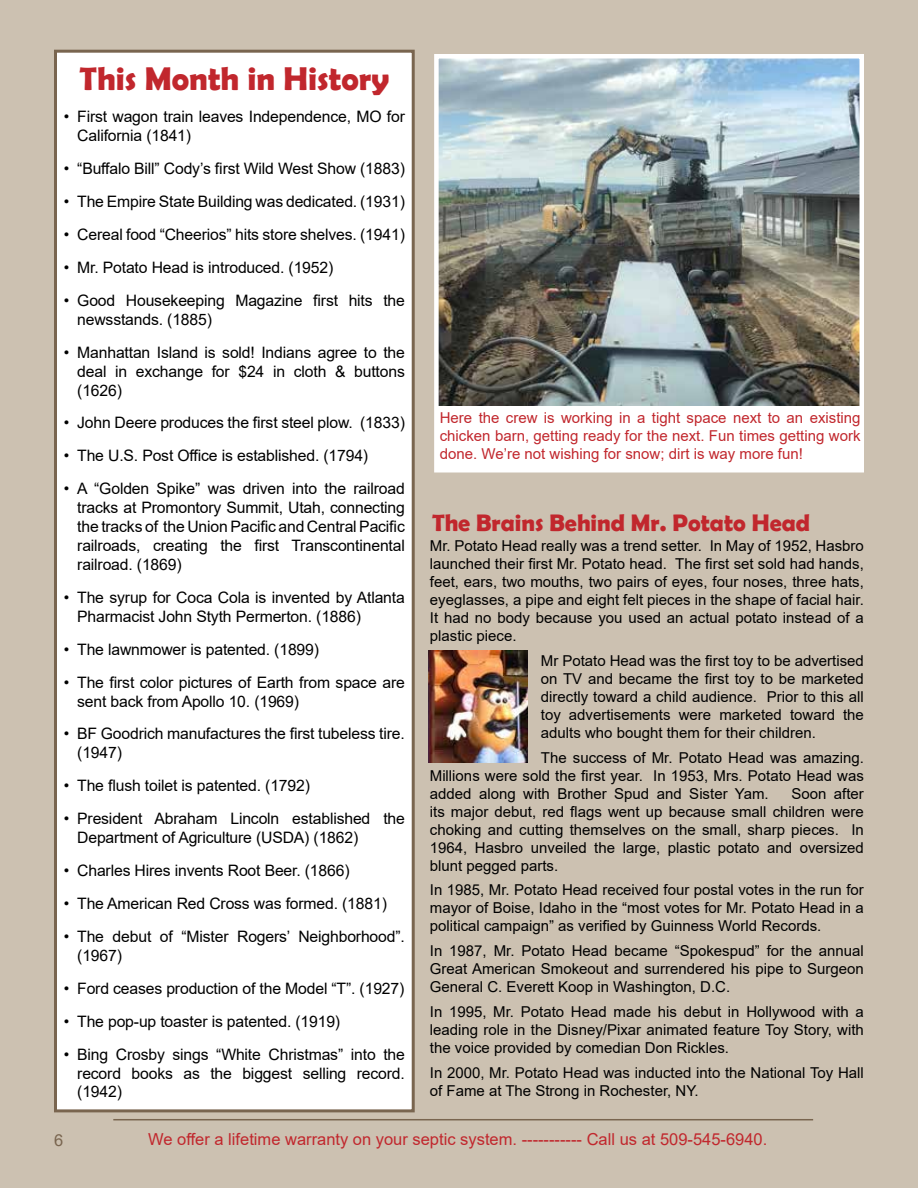
<style>
.page{position:relative;width:918px;height:1188px;background:#ccc1b1}
.page>*{position:absolute;margin:0;border:0;box-sizing:border-box;transform-origin:0 0}
.t1{font:700 33px "Berlin Sans FB Demi";color:#c1272d}
.t2{font:700 24px "Berlin Sans FB Demi";color:#c1272d}
.t3{font:16.5px "Arial";color:#c1272d}
.t4{font:16.5px "Arial";color:#79654f}
.t5{font:15.75px/18.9px "Arial";letter-spacing:-.01em;color:#000}
.t6{font:15px/18px "Arial";color:#000;text-align:justify}
.t7{font:15px/18px "Arial";color:#c1272d;text-align:justify}
</style>
<div class="page">
<hr style="left:113px;top:1119px;width:700px;height:1px;background:#79654f">
<div style="left:56px;top:51px;width:357px;height:1060px;background:#fff"></div>
<div style="left:54px;top:50px;width:361px;height:1062px;border:3px solid #79654f"></div>
<img style="left:439px;top:59px;width:420px;height:347px">
<div style="left:434px;top:54px;width:430px;height:418px;border:4px solid #fff"></div>
<div style="left:436px;top:408px;width:428px;height:54px;background:#fff"></div>
<img style="left:428px;top:651px;width:99px;height:111px">
<h1 class="t1" style="left:80px;top:59px;width:311px">This Month in History</h1>
<p class="t5" style="left:77px;top:107px;width:329px;text-indent:-13px">• First wagon train leaves Independence, MO for<br>California (1841)</p>
<p class="t5" style="left:64px;top:159px;width:343px">• “Buffalo Bill” Cody’s first Wild West Show (1883)</p>
<p class="t5" style="left:64px;top:192px;width:343px">• The Empire State Building was dedicated. (1931)</p>
<p class="t5" style="left:64px;top:225px;width:343px">• Cereal food “Cheerios” hits store shelves. (1941)</p>
<p class="t5" style="left:64px;top:258px;width:271px">• Mr. Potato Head is introduced. (1952)</p>
<p class="t5" style="left:77px;top:291px;width:329px;text-indent:-13px">• Good Housekeeping Magazine first hits the newsstands. (1885)</p>
<p class="t5" style="left:77px;top:343px;width:329px;text-align:justify;text-indent:-13px">• Manhattan Island is sold! Indians agree to the deal in exchange for $24 in cloth &amp; buttons (1626)</p>
<p class="t5" style="left:64px;top:413px;width:343px">• John Deere produces the first steel plow. (1833)</p>
<p class="t5" style="left:64px;top:446px;width:306px">• The U.S. Post Office is established. (1794)</p>
<p class="t5" style="left:77px;top:479px;width:329px;text-align:justify;text-indent:-13px">• A “Golden Spike” was driven into the railroad tracks at Promontory Summit, Utah, connecting the tracks of the Union Pacific and Central Pacific railroads, creating the first Transcontinental railroad. (1869)</p>
<p class="t5" style="left:77px;top:588px;width:329px;text-indent:-13px">• The syrup for Coca Cola is invented by Atlanta<br>Pharmacist John Styth Permerton. (1886)</p>
<p class="t5" style="left:64px;top:640px;width:257px">• The lawnmower is patented. (1899)</p>
<p class="t5" style="left:77px;top:673px;width:329px;text-indent:-13px">• The first color pictures of Earth from space are sent back from Apollo 10. (1969)</p>
<p class="t5" style="left:77px;top:724px;width:329px;text-indent:-13px">• BF Goodrich manufactures the first tubeless tire. (1947)</p>
<p class="t5" style="left:64px;top:776px;width:248px">• The flush toilet is patented. (1792)</p>
<p class="t5" style="left:77px;top:809px;width:329px;text-indent:-13px">• President Abraham Lincoln established the<br>Department of Agriculture (USDA) (1862)</p>
<p class="t5" style="left:64px;top:861px;width:287px">• Charles Hires invents Root Beer. (1866)</p>
<p class="t5" style="left:64px;top:894px;width:325px">• The American Red Cross was formed. (1881)</p>
<p class="t5" style="left:77px;top:927px;width:329px;text-indent:-13px">• The debut of “Mister Rogers’ Neighborhood”. (1967)</p>
<p class="t5" style="left:64px;top:979px;width:342px">• Ford ceases production of the Model “T”. (1927)</p>
<p class="t5" style="left:64px;top:1012px;width:278px">• The pop-up toaster is patented. (1919)</p>
<p class="t5" style="left:77px;top:1045px;width:329px;text-align:justify;text-indent:-13px">• Bing Crosby sings “White Christmas” into the record books as the biggest selling record. (1942)</p>
<p class="t7" style="left:440px;top:408px;width:422px">Here the crew is working in a tight space next to an existing chicken barn, getting ready for the next. Fun times getting work done. We’re not wishing for snow; dirt is way more fun!</p>
<h2 class="t2" style="left:432px;top:509px;width:380px">The Brains Behind Mr. Potato Head</h2>
<p class="t6" style="left:430px;top:537px;width:436px">Mr. Potato Head really was a trend setter. In May of 1952, Hasbro launched their first Mr. Potato head. The first set sold had hands, feet, ears, two mouths, two pairs of eyes, four noses, three hats, eyeglasses, a pipe and eight felt pieces in the shape of facial hair.<br>It had no body because you used an actual potato instead of a plastic piece.</p>
<p class="t6" style="left:541px;top:652px;width:325px">Mr Potato Head was the first toy to be advertised on TV and became the first toy to be marketed directly toward a child audience. Prior to this all toy advertisements were marketed toward the adults who bought them for their children.</p>
<p class="t6" style="left:430px;top:748px;width:436px;text-indent:111px">The success of Mr. Potato Head was amazing.<br>Millions were sold the first year. In 1953, Mrs. Potato Head was added along with Brother Spud and Sister Yam.</p>
<p class="t6" style="left:430px;top:784px;width:436px;text-indent:362px">Soon after its major debut, red flags went up because small children were choking and cutting themselves on the small, sharp pieces. In 1964, Hasbro unveiled the large, plastic potato and oversized blunt pegged parts.</p>
<p class="t6" style="left:430px;top:881px;width:436px">In 1985, Mr. Potato Head received four postal votes in the run for mayor of Boise, Idaho in the “most votes for Mr. Potato Head in a political campaign” as verified by Guinness World Records.</p>
<p class="t6" style="left:430px;top:942px;width:436px">In 1987, Mr. Potato Head became “Spokespud” for the annual Great American Smokeout and surrendered his pipe to Surgeon General C. Everett Koop in Washington, D.C.</p>
<p class="t6" style="left:430px;top:1003px;width:436px">In 1995, Mr. Potato Head made his debut in Hollywood with a leading role in the Disney/Pixar animated feature Toy Story, with the voice provided by comedian Don Rickles.</p>
<p class="t6" style="left:430px;top:1063px;width:436px">In 2000, Mr. Potato Head was inducted into the National Toy Hall of Fame at The Strong in Rochester, NY.</p>
<p class="t3" style="left:148px;top:1128px;width:621px">We offer a lifetime warranty on your septic system. ----------- Call us at 509-545-6940.</p>
<p class="t4" style="left:54px;top:1129px;width:11px">6</p>
</div>
